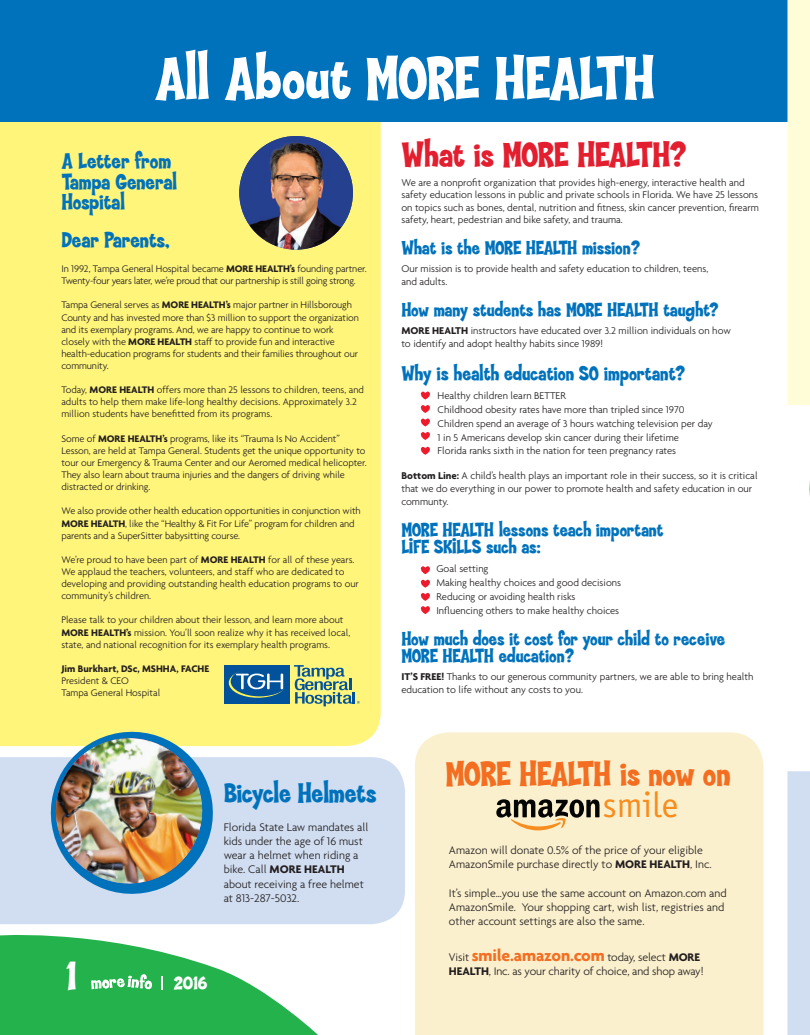
<style>
.page{position:relative;width:810px;height:1035px;background:#fff}
.page>*{position:absolute;margin:0;border:0;box-sizing:border-box;transform-origin:0 0}
.t1{font:800 62.5px "Coop";letter-spacing:-.025em;color:#fff}
.t2{font:800 42.62px "Coop";color:#fff}
.t3{font:800 36.25px "Coop";letter-spacing:-.025em;color:#e21e2f}
.t4{font:800 35.88px "Coop";letter-spacing:-.025em;color:#f36e21}
.t5{font:35.88px "Officina San ITC";color:#f68d1e}
.t6{font:800 28.75px "Coop";letter-spacing:-.025em;color:#0072bc}
.t7{font:800 23px/20.6px "Coop";letter-spacing:-.01em;color:#0072bc}
.t8{font:800 21.25px "Coop";letter-spacing:-.01em;color:#0072bc}
.t9{font:800 20px/16.8px "Coop";letter-spacing:-.015em;color:#0072bc}
.t10{font:800 19.38px "Coop";color:#fff}
.t11{font:300 11.88px/14.2px "Agenda";color:#231f20}
.t12{font:300 10.62px/13.8px "Agenda";color:#231f20}
.t13{font:300 10.25px/12.1px "Agenda";letter-spacing:-.01em;color:#231f20}
.t14{font:700 10.25px "Agenda";color:#231f20}
.s1{font-weight:700}
.s2{font-weight:700;font-size:17.5px;color:#f36e21}
</style>
<div class="page">
<div style="left:0;top:757px;width:405px;height:167px;background:#d1def1"></div>
<div style="left:0;top:121px;width:381px;height:625px;background:#fff57a"></div>
<div style="left:0;top:0;width:788px;height:121px;background:#0072bc"></div>
<svg style="left:0;top:934px;width:318px;height:101px;fill:#23b24b"></svg>
<svg style="left:91px;top:974px;width:61px;height:15px"></svg>
<svg style="left:161px;top:976px;width:2px;height:13px"></svg>
<svg style="left:420px;top:391px;width:10px;height:64px"></svg>
<svg style="left:420px;top:566px;width:10px;height:48px"></svg>
<img style="left:239px;top:136px;width:114px;height:114px;border-radius:57px">
<div style="left:415px;top:732px;width:349px;height:303px;background:#fbf0cd"></div>
<svg style="left:496px;top:799px;width:104px;height:31px;background:#a89b7f"></svg>
<svg style="left:45px;top:726px;width:174px;height:174px;background:#ccdbc8"></svg>
<img style="left:51px;top:738px;width:157px;height:151px">
<div style="left:788px;top:771px;width:22px;height:264px;background:#d1def1"></div>
<div style="left:788px;top:0;width:22px;height:405px;background:#fffcd8"></div>
<img style="left:809px;top:480px;width:1px;height:16px">
<div style="left:224px;top:665px;width:65px;height:38px;background:#01529b"></div>
<svg style="left:229px;top:668px;width:58px;height:30px"></svg>
<div style="left:231px;top:667px;width:58px;height:29px;background:#01529b;border-radius:50%"></div>
<svg style="left:236px;top:674px;width:47px;height:15px"></svg>
<svg style="left:294px;top:665px;width:66px;height:41px;background:#aabe84"></svg>
<h1 class="t1" style="left:155px;top:44px;width:502px">All About MORE HEALTH</h1>
<h3 class="t7" style="left:61px;top:151px;width:117px">A Letter from<br>Tampa General<br>Hospital</h3>
<h3 class="t7" style="left:61px;top:230px;width:110px">Dear Parents,</h3>
<p class="t13" style="left:61px;top:263px;width:307px">In 1992, Tampa General Hospital became <span class="s1">MORE HEALTH’s</span> founding partner.<br>Twenty-four years later, we’re proud that our partnership is still going strong.</p>
<p class="t13" style="left:61px;top:299px;width:299px">Tampa General serves as <span class="s1">MORE HEALTH’s</span> major partner in Hillsborough County and has invested more than $3 million to support the organization and its exemplary programs. And, we are happy to continue to work closely with the <span class="s1">MORE HEALTH</span> staff to provide fun and interactive health-education programs for students and their families throughout our community.</p>
<p class="t13" style="left:61px;top:384px;width:304px">Today, <span class="s1">MORE HEALTH</span> offers more than 25 lessons to children, teens, and adults to help them make life-long healthy decisions. Approximately 3.2 million students have benefitted from its programs.</p>
<p class="t13" style="left:61px;top:432px;width:307px">Some of <span class="s1">MORE HEALTH’s</span> programs, like its “Trauma Is No Accident” Lesson, are held at Tampa General. Students get the unique opportunity to tour our Emergency &amp; Trauma Center and our Aeromed medical helicopter.<br>They also learn about trauma injuries and the dangers of driving while distracted or drinking.</p>
<p class="t13" style="left:61px;top:505px;width:301px">We also provide other health education opportunities in conjunction with<br><span class="s1">MORE HEALTH</span>, like the “Healthy &amp; Fit For Life” program for children and parents and a SuperSitter babysitting course.</p>
<p class="t13" style="left:61px;top:553px;width:299px">We’re proud to have been part of <span class="s1">MORE HEALTH</span> for all of these years.<br>We applaud the teachers, volunteers, and staff who are dedicated to developing and providing outstanding health education programs to our community’s children.</p>
<p class="t13" style="left:61px;top:614px;width:290px">Please talk to your children about their lesson, and learn more about<br><span class="s1">MORE HEALTH’s</span> mission. You’ll soon realize why it has received local, state, and national recognition for its exemplary health programs.</p>
<p class="t14" style="left:61px;top:662px;width:149px">Jim Burkhart, DSc, MSHHA, FACHE</p>
<p class="t13" style="left:61px;top:675px;width:100px">President &amp; CEO<br>Tampa General Hospital</p>
<h2 class="t2" style="left:66px;top:953px;width:12px">1</h2>
<h3 class="t6" style="left:224px;top:777px;width:154px">Bicycle Helmets</h3>
<p class="t11" style="left:224px;top:819px;width:146px">Florida State Law mandates all kids under the age of 16 must wear a helmet when riding a bike. Call <span class="s1">MORE HEALTH </span>about receiving a free helmet at 813-287-5032.</p>
<h3 class="t10" style="left:174px;top:973px;width:35px">2016</h3>
<h3 class="t3" style="left:401px;top:135px;width:287px">What is MORE HEALTH?</h3>
<p class="t12" style="left:401px;top:176px;width:359px;line-height:12.5px">We are a nonprofit organization that provides high-energy, interactive health and safety education lessons in public and private schools in Florida. We have 25 lessons on topics such as bones, dental, nutrition and fitness, skin cancer prevention, firearm safety, heart, pedestrian and bike safety, and trauma.</p>
<h3 class="t9" style="left:401px;top:240px;width:240px">What is the MORE HEALTH mission?</h3>
<p class="t12" style="left:401px;top:263px;width:308px;line-height:12.5px">Our mission is to provide health and safety education to children, teens, and adults.</p>
<h3 class="t9" style="left:401px;top:302px;width:319px">How many students has MORE HEALTH taught?</h3>
<p class="t12" style="left:401px;top:324px;width:331px;line-height:13.1px"><span class="s1">MORE HEALTH</span> instructors have educated over 3.2 million individuals on how to identify and adopt healthy habits since 1989!</p>
<h3 class="t8" style="left:401px;top:362px;width:285px">Why is health education SO important?</h3>
<p class="t12" style="left:438px;top:389px;width:276px">Healthy children learn BETTER<br>Childhood obesity rates have more than tripled since 1970<br>Children spend an average of 3 hours watching television per day 1 in 5 Americans develop skin cancer during their lifetime<br>Florida ranks sixth in the nation for teen pregnancy rates</p>
<p class="t12" style="left:401px;top:469px;width:358px;line-height:12.9px"><span class="s1">Bottom Line:</span> A child’s health plays an important role in their success, so it is critical that we do everything in our power to promote health and safety education in our communty.</p>
<h3 class="t9" style="left:401px;top:522px;width:264px">MORE HEALTH lessons teach important<br>LIFE SKILLS such as:</h3>
<p class="t12" style="left:436px;top:562px;width:186px">Goal setting<br>Making healthy choices and good decisions Reducing or avoiding health risks Influencing others to make healthy choices</p>
<h3 class="t9" style="left:401px;top:631px;width:325px">How much does it cost for your child to receive<br>MORE HEALTH education?</h3>
<p class="t12" style="left:401px;top:670px;width:354px;line-height:13.1px"><span class="s1">IT’S FREE!</span> Thanks to our generous community partners, we are able to bring health education to life without any costs to you.</p>
<h3 class="t4" style="left:445px;top:754px;width:287px">MORE HEALTH is now on</h3>
<h3 class="t5" style="left:603px;top:785px;width:76px">smile</h3>
<p class="t11" style="left:449px;top:843px;width:264px">Amazon will donate 0.5% of the price of your eligible<br>AmazonSmile purchase directly to <span class="s1">MORE HEALTH</span>, Inc.</p>
<p class="t11" style="left:449px;top:886px;width:279px">It’s simple…you use the same account on Amazon.com and<br>AmazonSmile. Your shopping cart, wish list, registries and other account settings are also the same.</p>
<p class="t11" style="left:449px;top:950px;width:256px">Visit <span class="s2">smile.amazon.com</span> today, select <span class="s1">MORE<br>HEALTH</span>, Inc. as your charity of choice, and shop away!</p>
</div>
